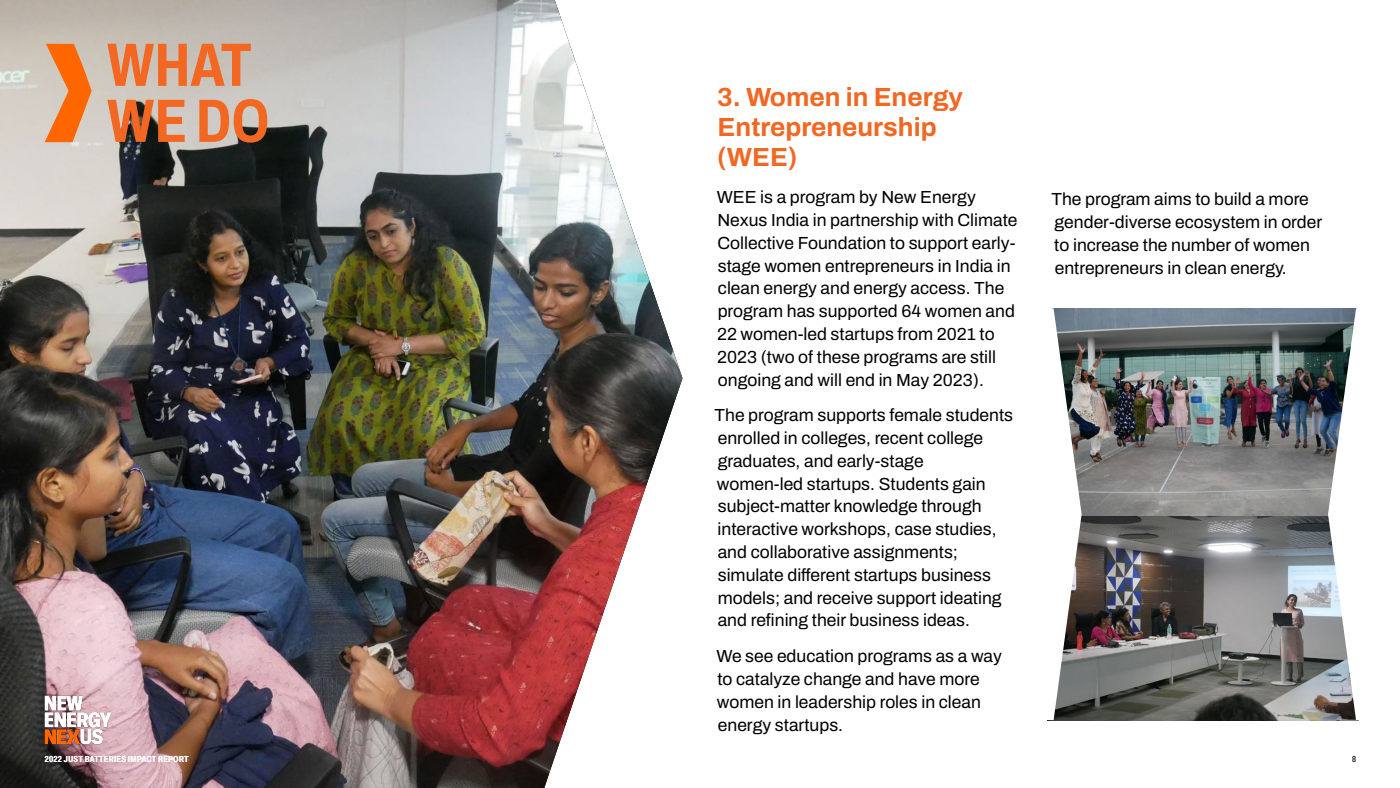
<style>
.page{position:relative;width:1400px;height:788px;background:#fff}
.page>*{position:absolute;margin:0;border:0;box-sizing:border-box;transform-origin:0 0}
.t1{font:700 61.25px/56px "Archivo Condensed";color:#f26722}
.t2{font:700 26.25px/29.8px "Archivo";color:#f26722}
.t3{font:17.5px/22.8px "Archivo";color:#000}
.t4{font:700 8.75px "Archivo Condensed";letter-spacing:.03em;color:#f8f8f8}
.t5{font:600 8.75px "Archivo Condensed";color:#231f20}
</style>
<div class="page">
<img style="left:1082px;top:515px;width:246px;height:205px">
<img style="left:0;top:0;width:682px;height:788px">
<img style="left:45px;top:695px;width:67px;height:49px">
<svg style="left:45px;top:44px;width:47px;height:98px;background:#ea9458"></svg>
<img style="left:1082px;top:308px;width:246px;height:207px">
<svg style="left:1052px;top:308px;width:30px;height:412px"></svg>
<img style="left:1328px;top:308px;width:29px;height:412px">
<h1 class="t1" style="left:107px;top:37px;width:164px">WHAT<br>WE DO</h1>
<h2 class="t2" style="left:717px;top:82px;width:247px">3. Women in Energy<br>Entrepreneurship (WEE)</h2>
<p class="t3" style="left:717px;top:186px;width:302px">WEE is a program by New Energy Nexus India in partnership with Climate Collective Foundation to support early&shy;stage women entrepreneurs in India in clean energy and energy access. The program has supported 64 women and 22 women-led startups from 2021 to 2023 (two of these programs are still ongoing and will end in May 2023).</p>
<p class="t3" style="left:715px;top:404px;width:300px">The program supports female students enrolled in colleges, recent college graduates, and early-stage<br>women-led startups. Students gain subject-matter knowledge through interactive workshops, case studies, and collaborative assignments; simulate different startups business models; and receive support ideating and refining their business ideas.</p>
<p class="t3" style="left:717px;top:644px;width:287px">We see education programs as a way to catalyze change and have more women in leadership roles in clean energy startups.</p>
<p class="t3" style="left:1051px;top:188px;width:272px">The program aims to build a more gender-diverse ecosystem in order to increase the number of women entrepreneurs in clean energy.</p>
<p class="t4" style="left:45px;top:752px;width:145px">2022 JUST BATTERIES IMPACT REPORT</p>
<p class="t5" style="left:1352px;top:751px;width:5px">8</p>
</div>
